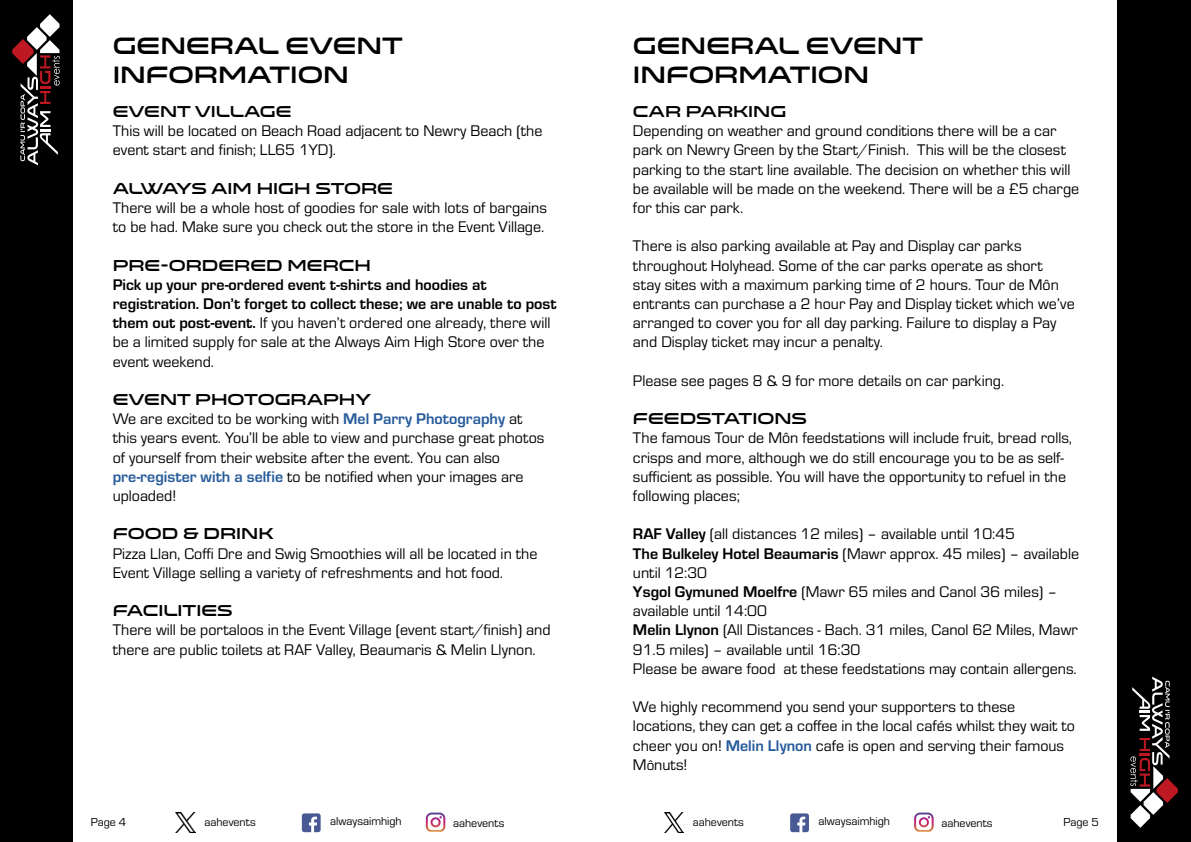
<style>
.page{position:relative;width:1191px;height:842px;background:#fff}
.page>*{position:absolute;margin:0;border:0;box-sizing:border-box;transform-origin:0 0}
.t1{font:24px/28.8px "Venera 900";color:#000}
.t2{font:16px/19.2px "Eurostile";color:#000}
.t3{font:700 16px/19.2px "Eurostile";color:#000}
.t4{font:16px "Venera 900";color:#000}
.t5{font:12px "Eurostile";color:#000}
.t6{font:12px "Eurostile";color:#010202}
.s1{font-weight:400}
.s2{font-weight:700;color:#275b9b}
.s3{font-weight:700}
.s4{font-size:15px}
</style>
<div class="page">
<div style="left:1117px;top:0;width:74px;height:842px;background:#000"></div>
<svg style="left:1130px;top:677px;width:47px;height:151px"></svg>
<div style="left:0;top:0;width:73px;height:842px;background:#000"></div>
<svg style="left:12px;top:14px;width:48px;height:151px"></svg>
<svg style="left:302px;top:813px;width:19px;height:19px"></svg>
<svg style="left:426px;top:812px;width:19px;height:20px"></svg>
<img style="left:176px;top:812px;width:19px;height:21px">
<svg style="left:790px;top:813px;width:19px;height:19px"></svg>
<svg style="left:914px;top:812px;width:19px;height:20px"></svg>
<img style="left:664px;top:812px;width:20px;height:21px">
<h1 class="t1" style="left:113px;top:32px;width:292px">GENERAL EVENT<br>INFORMATION</h1>
<h1 class="t1" style="left:633px;top:32px;width:292px">GENERAL EVENT<br>INFORMATION</h1>
<p class="t4" style="left:113px;top:102px;width:180px">EVENT VILLAGE</p>
<p class="t2" style="left:113px;top:120px;width:431px">This will be located on Beach Road adjacent to Newry Beach (the event start and finish; LL65 1YD).</p>
<p class="t4" style="left:113px;top:178px;width:282px">ALWAYS AIM HIGH STORE</p>
<p class="t2" style="left:113px;top:197px;width:436px">There will be a whole host of goodies for sale with lots of bargains to be had. Make sure you check out the store in the Event Village.</p>
<p class="t4" style="left:113px;top:255px;width:260px">PRE-ORDERED MERCH</p>
<p class="t3" style="left:113px;top:274px;width:445px">Pick up your pre-ordered event t-shirts and hoodies at registration. Don’t forget to collect these; we are unable to post them out post-event. <span class="s1">If you haven’t ordered one already, there will be a limited supply for sale at the Always Aim High Store over the event weekend.</span></p>
<p class="t4" style="left:113px;top:390px;width:260px">EVENT PHOTOGRAPHY</p>
<p class="t2" style="left:113px;top:408px;width:433px">We are excited to be working with <span class="s2">Mel Parry Photography</span> at this years event. You’ll be able to view and purchase great photos of yourself from their website after the event. You can also <span class="s2">pre-register with a selfie</span> to be notified when your images are uploaded!</p>
<p class="t4" style="left:113px;top:524px;width:162px">FOOD &amp; DRINK</p>
<p class="t2" style="left:113px;top:543px;width:426px">Pizza Llan, Coffi Dre and Swig Smoothies will all be located in the<br>Event Village selling a variety of refreshments and hot food.</p>
<p class="t4" style="left:113px;top:601px;width:121px">FACILITIES</p>
<p class="t2" style="left:113px;top:620px;width:439px">There will be portaloos in the Event Village (event start/finish) and there are public toilets at RAF Valley, Beaumaris &amp; Melin Llynon.</p>
<p class="t4" style="left:633px;top:102px;width:155px">CAR PARKING</p>
<p class="t2" style="left:633px;top:120px;width:448px">Depending on weather and ground conditions there will be a car park on Newry Green by the Start/Finish. This will be the closest parking to the start line available. The decision on whether this will be available will be made on the weekend. There will be a £5 charge for this car park.</p>
<p class="t2" style="left:633px;top:236px;width:443px">There is also parking available at Pay and Display car parks throughout Holyhead. Some of the car parks operate as short<br>stay sites with a maximum parking time of 2 hours. Tour de Môn entrants can purchase a 2 hour Pay and Display ticket which we’ve arranged to cover you for all day parking. Failure to display a Pay and Display ticket may incur a penalty.</p>
<p class="t2" style="left:633px;top:370px;width:373px">Please see pages 8 &amp; 9 for more details on car parking.</p>
<p class="t4" style="left:633px;top:409px;width:175px">FEEDSTATIONS</p>
<p class="t2" style="left:633px;top:428px;width:440px">The famous Tour de Môn feedstations will include fruit, bread rolls, crisps and more, although we do still encourage you to be as self&shy;sufficient as possible. You will have the opportunity to refuel in the following places;</p>
<p class="t2" style="left:633px;top:524px;width:447px"><span class="s3">RAF Valley</span> (all distances 12 miles) – available until 10:45<br><span class="s3">The Bulkeley Hotel Beaumaris</span> (Mawr approx. 45 miles) – available until 12:30<br><span class="s3">Ysgol Gymuned Moelfre</span> (Mawr 65 miles and Canol 36 miles) – available until 14:00<br><span class="s3">Melin Llynon</span> (All Distances - Bach. 31 miles, Canol 62 Miles, Mawr 91.5 miles) – available until 16:30<br>Please be aware food at these feedstations may contain allergens.</p>
<p class="t2" style="left:633px;top:696px;width:443px">We highly recommend you send your supporters to these locations, they can get a coffee in the local cafés whilst they wait to cheer you on! <span class="s2">Melin Llynon</span> cafe is open and serving their famous M<span class="s4">ô</span>nuts!</p>
<p class="t5" style="left:91px;top:813px;width:37px">Page 4</p>
<p class="t6" style="left:204px;top:814px;width:53px">aahevents</p>
<p class="t5" style="left:330px;top:813px;width:73px">alwaysaimhigh</p>
<p class="t5" style="left:453px;top:814px;width:53px">aahevents</p>
<p class="t6" style="left:693px;top:814px;width:53px">aahevents</p>
<p class="t5" style="left:818px;top:813px;width:73px">alwaysaimhigh</p>
<p class="t5" style="left:941px;top:814px;width:53px">aahevents</p>
<p class="t5" style="left:1063px;top:813px;width:37px">Page 5</p>
</div>
